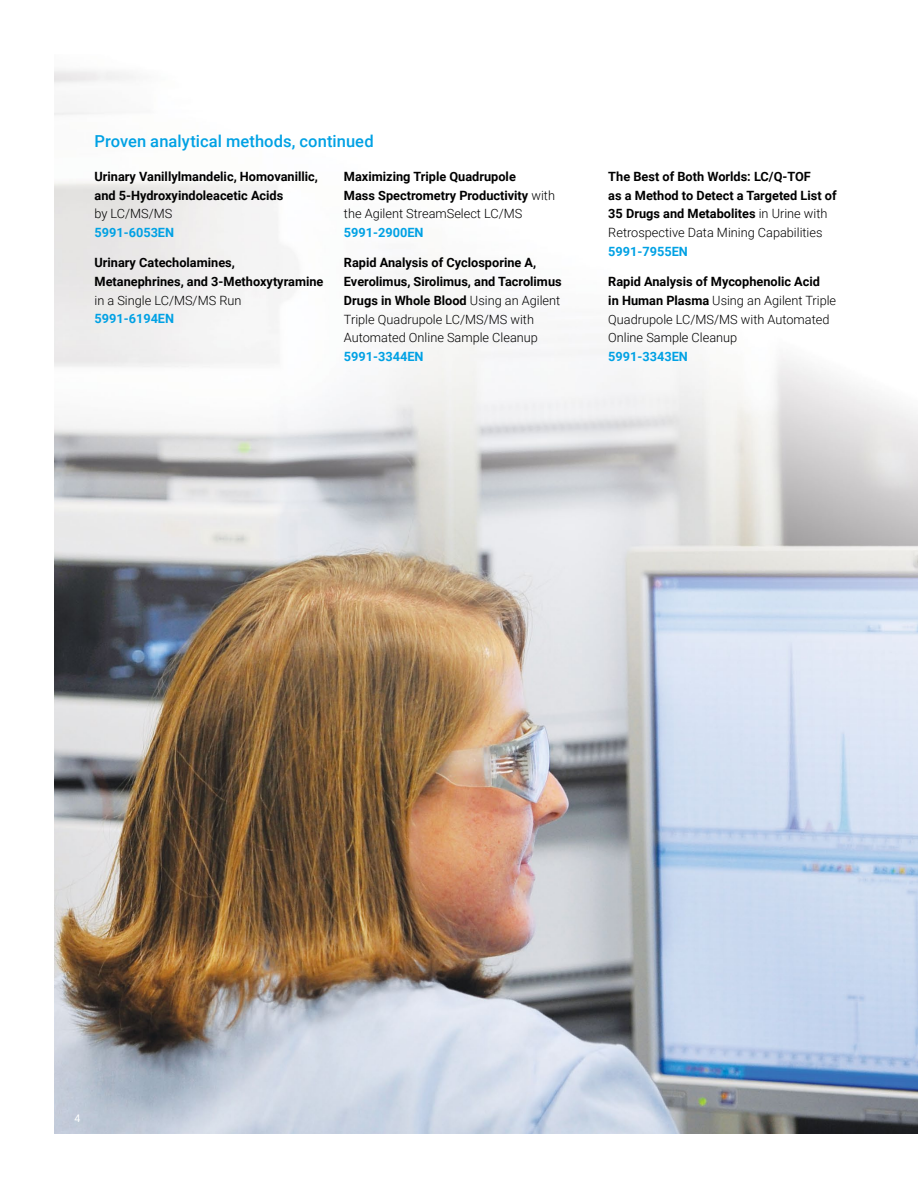
<style>
.page{position:relative;width:918px;height:1188px;background:#fff}
.page>*{position:absolute;margin:0;border:0;box-sizing:border-box;transform-origin:0 0}
.t1{font:500 16.5px "Roboto";letter-spacing:.005em;color:#00a1e4}
.t2{font:700 12.75px/18.8px "Roboto";color:#000}
.t3{font:300 12.75px/18.8px "Roboto";color:#000}
.t4{font:700 12.75px "Roboto";color:#00a1e4}
.t5{font:10.5px "Roboto";color:#fff}
.s1{font-weight:300}
.s2{font-weight:700}
</style>
<div class="page">
<img style="left:54px;top:70px;width:864px;height:1064px">
<p class="t1" style="left:94px;top:130px;width:281px">Proven analytical methods, continued</p>
<p class="t2" style="left:94px;top:166px;width:225px">Urinary Vanillylmandelic, Homovanillic, and 5-Hydroxyindoleacetic Acids</p>
<p class="t3" style="left:94px;top:204px;width:80px">by LC/MS/MS</p>
<p class="t4" style="left:94px;top:224px;width:81px">5991-6053EN</p>
<p class="t2" style="left:94px;top:253px;width:230px">Urinary Catecholamines,<br>Metanephrines, and 3-Methoxytyramine</p>
<p class="t3" style="left:94px;top:290px;width:148px">in a Single LC/MS/MS Run</p>
<p class="t4" style="left:94px;top:310px;width:81px">5991-6194EN</p>
<p class="t2" style="left:344px;top:166px;width:213px">Maximizing Triple Quadrupole<br>Mass Spectrometry Productivity <span class="s1">with the Agilent StreamSelect LC/MS</span></p>
<p class="t4" style="left:344px;top:224px;width:81px">5991-2900EN</p>
<p class="t2" style="left:344px;top:253px;width:219px">Rapid Analysis of Cyclosporine A, Everolimus, Sirolimus, and Tacrolimus Drugs in Whole Blood <span class="s1">Using an Agilent Triple Quadrupole LC/MS/MS with Automated Online Sample Cleanup</span></p>
<p class="t4" style="left:344px;top:348px;width:81px">5991-3344EN</p>
<p class="t2" style="left:608px;top:167px;width:230px">The Best of Both Worlds: LC/Q-TOF<br>as a Method to Detect a Targeted List of 35 Drugs and Metabolites <span class="s1">in Urine with Retrospective Data Mining Capabilities</span></p>
<p class="t4" style="left:608px;top:242px;width:81px">5991-7955EN</p>
<p class="t3" style="left:608px;top:272px;width:229px"><span class="s2">Rapid Analysis of Mycophenolic Acid<br>in Human Plasma</span> Using an Agilent Triple Quadrupole LC/MS/MS with Automated Online Sample Cleanup</p>
<p class="t4" style="left:608px;top:348px;width:81px">5991-3343EN</p>
<p class="t5" style="left:75px;top:1111px;width:7px">4</p>
</div>
